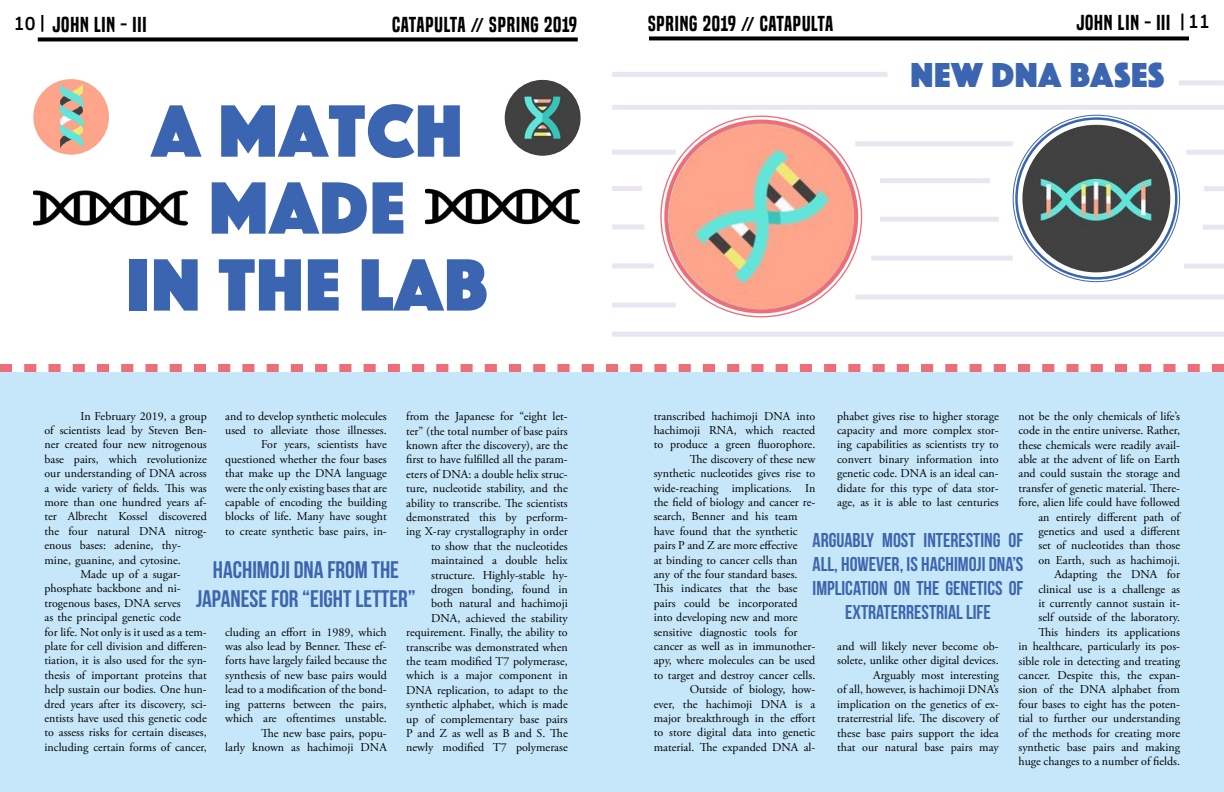
<style>
.page{position:relative;width:1224px;height:792px;background:#fff}
.page>*{position:absolute;margin:0;border:0;box-sizing:border-box;transform-origin:0 0}
.t1{font:77px/77px "Phosphate Solid";letter-spacing:.02em;color:#3b65b0;text-align:center}
.t2{font:36px "Phosphate Solid";letter-spacing:.02em;color:#3b65b0}
.t3{font:24px/28.8px "Bebas Neue";color:#3c65af;text-align:center}
.t4{font:20px/24px "Bebas Neue";color:#3c65af;text-align:center}
.t5{font:20px "Built Titling Sb";letter-spacing:.04em;color:#000;scale:1.05 1}
.t6{font:700 18px "AP Hont";color:#000}
.t7{font:12px/14.4px "Adobe Garamond Pro";color:#000;text-align:right}
.s1{font-family:"Bebas Neue"}
.s2{font-family:"AP Hont";font-weight:700;font-size:18px}
</style>
<div class="page">
<div style="left:0;top:372px;width:1224px;height:420px;background:#c6e7f9"></div>
<img style="left:667px;top:122px;width:188px;height:189px;border-radius:94px">
<img style="left:1022px;top:125px;width:148px;height:147px;border-radius:74px">
<div style="left:664px;top:120px;width:194px;height:193px;border:4px solid #ec6e79;border-radius:50%"></div>
<svg style="left:649px;top:36px;width:540px;height:4px;background:#1d1d1d"></svg>
<svg style="left:1181px;top:14px;width:2px;height:16px"></svg>
<img style="left:505px;top:80px;width:76px;height:76px;border-radius:38px">
<img style="left:426px;top:149px;width:154px;height:76px">
<img style="left:33px;top:79px;width:76px;height:76px;border-radius:38px">
<svg style="left:38px;top:37px;width:540px;height:4px;background:#1d1d1d"></svg>
<svg style="left:41px;top:15px;width:2px;height:17px"></svg>
<svg style="left:0;top:364px;width:1224px;height:8px"></svg>
<img style="left:33px;top:150px;width:154px;height:76px">
<div style="left:612px;top:72px;width:276px;height:5px;background:#ebe4f1"></div>
<div style="left:1179px;top:80px;width:45px;height:5px;background:#ebe4f1"></div>
<div style="left:612px;top:105px;width:612px;height:5px;background:#ebe4f1"></div>
<div style="left:855px;top:141px;width:158px;height:5px;background:#ebe4f1"></div>
<div style="left:880px;top:178px;width:110px;height:5px;background:#ebe4f1"></div>
<div style="left:880px;top:217px;width:119px;height:5px;background:#ebe4f1"></div>
<div style="left:871px;top:256px;width:142px;height:5px;background:#ebe4f1"></div>
<div style="left:855px;top:295px;width:369px;height:5px;background:#ebe4f1"></div>
<div style="left:1204px;top:186px;width:20px;height:5px;background:#ebe4f1"></div>
<div style="left:1203px;top:225px;width:21px;height:5px;background:#ebe4f1"></div>
<div style="left:1184px;top:264px;width:40px;height:5px;background:#ebe4f1"></div>
<div style="left:1186px;top:150px;width:38px;height:5px;background:#ebe4f1"></div>
<div style="left:612px;top:186px;width:30px;height:5px;background:#ebe4f1"></div>
<div style="left:612px;top:224px;width:32px;height:5px;background:#ebe4f1"></div>
<div style="left:612px;top:263px;width:42px;height:5px;background:#ebe4f1"></div>
<div style="left:612px;top:150px;width:64px;height:5px;background:#ebe4f1"></div>
<div style="left:612px;top:332px;width:612px;height:5px;background:#ebe4f1"></div>
<div style="left:612px;top:303px;width:64px;height:5px;background:#ebe4f1"></div>
<h3 class="t5" style="left:648px;top:12px;width:178px">SPRING 2019 <span class="s1">//</span> CATAPULTA</h3>
<h3 class="t6" style="left:1188px;top:9px;width:24px">11</h3>
<h3 class="t5" style="left:13px;top:13px;width:128px"><span class="s2">10</span> JOHN LIN - III</h3>
<h3 class="t5" style="left:392px;top:13px;width:178px">CATAPULTA <span class="s1">//</span> SPRING 2019</h3>
<h3 class="t5" style="left:1076px;top:11px;width:91px">JOHN LIN - III</h3>
<h2 class="t2" style="left:911px;top:50px;width:255px">NEW DNA BASES</h2>
<h1 class="t1" style="left:127px;top:89px;width:362px">A MATCH<br>MADE<br>IN THE LAB</h1>
<p class="t7" style="left:80px;top:409px;width:128px">In February 2019, a group</p>
<p class="t7" style="left:44px;top:424px;width:164px">of scientists lead by Steven Ben-</p>
<p class="t7" style="left:44px;top:438px;width:164px">ner created four new nitrogenous</p>
<p class="t7" style="left:44px;top:452px;width:164px">base pairs, which revolutionize</p>
<p class="t7" style="left:44px;top:467px;width:164px">our understanding of DNA across</p>
<p class="t7" style="left:44px;top:481px;width:164px">a wide variety of fields. This was</p>
<p class="t7" style="left:44px;top:496px;width:164px">more than one hundred years af-</p>
<p class="t7" style="left:44px;top:510px;width:164px">ter Albrecht Kossel discovered</p>
<p class="t7" style="left:44px;top:524px;width:164px">the four natural DNA nitrog-</p>
<p class="t7" style="left:44px;top:539px;width:138px">enous bases: adenine, thy-</p>
<p class="t7" style="left:44px;top:553px;width:138px">mine, guanine, and cytosine.</p>
<p class="t7" style="left:80px;top:568px;width:102px">Made up of a sugar-</p>
<p class="t7" style="left:44px;top:582px;width:138px">phosphate backbone and ni-</p>
<p class="t7" style="left:44px;top:596px;width:138px">trogenous bases, DNA serves</p>
<p class="t7" style="left:44px;top:611px;width:138px">as the principal genetic code</p>
<p class="t7" style="left:44px;top:625px;width:164px">for life. Not only is it used as a tem-</p>
<p class="t7" style="left:44px;top:640px;width:164px">plate for cell division and differen-</p>
<p class="t7" style="left:44px;top:654px;width:164px">tiation, it is also used for the syn-</p>
<p class="t7" style="left:44px;top:668px;width:164px">thesis of important proteins that</p>
<p class="t7" style="left:44px;top:683px;width:164px">help sustain our bodies. One hun-</p>
<p class="t7" style="left:44px;top:697px;width:164px">dred years after its discovery, sci-</p>
<p class="t7" style="left:44px;top:712px;width:164px">entists have used this genetic code</p>
<p class="t7" style="left:44px;top:726px;width:164px">to assess risks for certain diseases,</p>
<p class="t7" style="left:44px;top:740px;width:164px">including certain forms of cancer,</p>
<p class="t7" style="left:225px;top:409px;width:163px">and to develop synthetic molecules used to alleviate those illnesses.<br>For years, scientists have questioned whether the four bases that make up the DNA language were the only existing bases that are capable of encoding the building blocks of life. Many have sought to create synthetic base pairs, in-</p>
<p class="t7" style="left:406px;top:410px;width:163px">from the Japanese for “eight let&shy;ter” (the total number of base pairs known after the discovery), are the first to have fulfilled all the param&shy;eters of DNA: a double helix struc&shy;ture, nucleotide stability, and the ability to transcribe. The scientists demonstrated this by perform&shy;ing X-ray crystallography in order to show that the nucleotides maintained a double helix structure. Highly-stable hy&shy;drogen bonding, found in<br>both natural and hachimoji<br>DNA, achieved the stability requirement. Finally, the ability to transcribe was demonstrated when the team modified T7 polymerase, which is a major component in<br>DNA replication, to adapt to the synthetic alphabet, which is made up of complementary base pairs<br>P and Z as well as B and S. The newly modified T7 polymerase</p>
<h3 class="t3" style="left:196px;top:555px;width:221px">HACHIMOJI DNA FROM THE<br>JAPANESE FOR “EIGHT LETTER”</h3>
<p class="t7" style="left:225px;top:625px;width:163px">cluding an effort in 1989, which was also lead by Benner. These ef&shy;forts have largely failed because the synthesis of new base pairs would lead to a modification of the bond&shy;ing patterns between the pairs, which are oftentimes unstable.<br>The new base pairs, popu-<br>larly known as hachimoji DNA</p>
<p class="t7" style="left:654px;top:409px;width:163px">transcribed hachimoji DNA into</p>
<p class="t7" style="left:654px;top:424px;width:163px">hachimoji RNA, which reacted</p>
<p class="t7" style="left:654px;top:438px;width:163px">to produce a green fluorophore.</p>
<p class="t7" style="left:690px;top:452px;width:127px">The discovery of these new</p>
<p class="t7" style="left:654px;top:467px;width:163px">synthetic nucleotides gives rise to</p>
<p class="t7" style="left:654px;top:481px;width:163px">wide-reaching implications. In</p>
<p class="t7" style="left:654px;top:496px;width:163px">the field of biology and cancer re-</p>
<p class="t7" style="left:654px;top:510px;width:145px">search, Benner and his team</p>
<p class="t7" style="left:654px;top:524px;width:145px">have found that the synthetic</p>
<p class="t7" style="left:654px;top:539px;width:145px">pairs P and Z are more effective</p>
<p class="t7" style="left:654px;top:553px;width:145px">at binding to cancer cells than</p>
<p class="t7" style="left:654px;top:568px;width:145px">any of the four standard bases.</p>
<p class="t7" style="left:654px;top:582px;width:145px">This indicates that the base</p>
<p class="t7" style="left:654px;top:596px;width:145px">pairs could be incorporated</p>
<p class="t7" style="left:654px;top:611px;width:145px">into developing new and more</p>
<p class="t7" style="left:654px;top:625px;width:145px">sensitive diagnostic tools for</p>
<p class="t7" style="left:654px;top:640px;width:163px">cancer as well as in immunother-</p>
<p class="t7" style="left:654px;top:654px;width:163px">apy, where molecules can be used</p>
<p class="t7" style="left:654px;top:668px;width:163px">to target and destroy cancer cells.</p>
<p class="t7" style="left:690px;top:683px;width:127px">Outside of biology, how-</p>
<p class="t7" style="left:654px;top:697px;width:163px">ever, the hachimoji DNA is a</p>
<p class="t7" style="left:654px;top:712px;width:163px">major breakthrough in the effort</p>
<p class="t7" style="left:654px;top:726px;width:163px">to store digital data into genetic</p>
<p class="t7" style="left:654px;top:740px;width:163px">material. The expanded DNA al-</p>
<p class="t7" style="left:837px;top:409px;width:163px;text-align:justify">phabet gives rise to higher storage capacity and more complex stor&shy;ing capabilities as scientists try to convert binary information into genetic code. DNA is an ideal can&shy;didate for this type of data stor&shy;age, as it is able to last centuries</p>
<p class="t7" style="left:1019px;top:409px;width:163px">not be the only chemicals of life’s code in the entire universe. Rather, these chemicals were readily avail&shy;able at the advent of life on Earth and could sustain the storage and transfer of genetic material. There&shy;fore, alien life could have followed an entirely different path of genetics and used a different<br>set of nucleotides than those<br>on Earth, such as hachimoji.<br>Adapting the DNA for<br>clinical use is a challenge as<br>it currently cannot sustain it-<br>self outside of the laboratory.<br>This hinders its applications<br>in healthcare, particularly its pos&shy;sible role in detecting and treating cancer. Despite this, the expan&shy;sion of the DNA alphabet from four bases to eight has the poten&shy;tial to further our understanding of the methods for creating more synthetic base pairs and making huge changes to a number of fields.</p>
<h3 class="t4" style="left:813px;top:528px;width:212px">ARGUABLY MOST INTERESTING OF<br>ALL, HOWEVER, IS HACHIMOJI DNA’S<br>IMPLICATION ON THE GENETICS OF<br>EXTRATERRESTRIAL LIFE</h3>
<p class="t7" style="left:837px;top:640px;width:163px">and will likely never become ob&shy;solete, unlike other digital devices.<br>Arguably most interesting<br>of all, however, is hachimoji DNA’s implication on the genetics of ex&shy;traterrestrial life. The discovery of these base pairs support the idea that our natural base pairs may</p>
</div>
